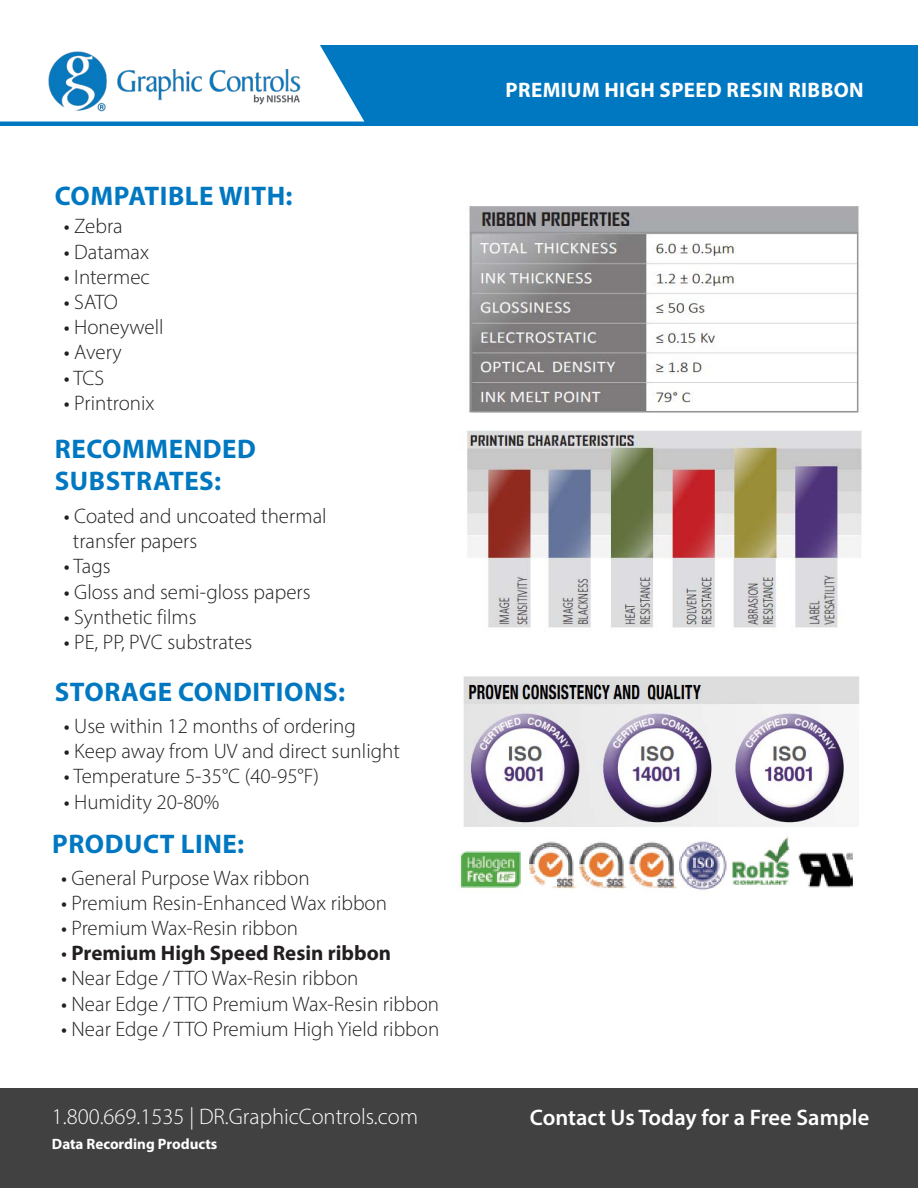
<style>
.page{position:relative;width:918px;height:1188px;background:#fff}
.page>*{position:absolute;margin:0;border:0;box-sizing:border-box;transform-origin:0 0}
.t1{font:700 27px/32.4px "Myriad Pro";letter-spacing:.02em;color:#0078c1}
.t2{font:300 22.5px "Myriad Pro";color:#fff}
.t3{font:600 22.5px "Myriad Pro";color:#fff}
.t4{font:300 21px/25.2px "Myriad Pro";color:#231f20}
.t5{font:700 21px "Myriad Pro";letter-spacing:.02em;color:#fff}
.t6{font:700 15px "Myriad Pro";color:#fff}
.s1{font-weight:900}
.s2{font-weight:700}
</style>
<div class="page">
<div style="left:320px;top:45px;width:598px;height:77px;background:#0078c1"></div>
<hr style="left:0;top:122px;width:918px;height:4px;background:#0078c1">
<div style="left:0;top:1089px;width:918px;height:99px;background:#414142"></div>
<img style="left:460px;top:837px;width:393px;height:54px">
<img style="left:463px;top:676px;width:396px;height:151px">
<img style="left:39px;top:51px;width:270px;height:71px">
<img style="left:467px;top:206px;width:395px;height:422px">
<p class="t1" style="left:55px;top:178px;width:239px">COMPATIBLE WITH:</p>
<p class="t4" style="left:64px;top:214px;width:101px"><span class="s1">·</span> Zebra<br><span class="s1">·</span> Datamax<br><span class="s1">·</span> Intermec<br><span class="s1">·</span> SATO<br><span class="s1">·</span> Honeywell <span class="s1">·</span> Avery<br><span class="s1">·</span> TCS<br><span class="s1">·</span> Printronix</p>
<p class="t1" style="left:55px;top:432px;width:203px">RECOMMENDED<br>SUBSTRATES:</p>
<p class="t4" style="left:64px;top:503px;width:264px"><span class="s1">·</span> Coated and uncoated thermal</p>
<p class="t4" style="left:73px;top:528px;width:126px">transfer papers</p>
<p class="t4" style="left:64px;top:554px;width:48px"><span class="s1">·</span> Tags</p>
<p class="t4" style="left:64px;top:579px;width:248px"><span class="s1">·</span> Gloss and semi-gloss papers</p>
<p class="t4" style="left:64px;top:604px;width:134px"><span class="s1">·</span> Synthetic films</p>
<p class="t4" style="left:64px;top:629px;width:190px"><span class="s1">·</span> PE, PP, PVC substrates</p>
<p class="t1" style="left:55px;top:675px;width:292px">STORAGE CONDITIONS:</p>
<p class="t4" style="left:64px;top:713px;width:338px"><span class="s1">·</span> Use within 12 months of ordering<br><span class="s1">·</span> Keep away from UV and direct sunlight <span class="s1">·</span> Temperature 5-35°C (40-95°F)<br><span class="s1">·</span> Humidity 20-80%</p>
<p class="t1" style="left:52px;top:827px;width:194px">PRODUCT LINE:</p>
<p class="t4" style="left:61px;top:865px;width:380px"><span class="s1">·</span> General Purpose Wax ribbon<br><span class="s1">·</span> Premium Resin-Enhanced Wax ribbon<br><span class="s1">·</span> Premium Wax-Resin ribbon<br><span class="s1">·</span> <span class="s2">Premium High Speed Resin ribbon<br></span><span class="s1">·</span> Near Edge / TTO Wax-Resin ribbon<br><span class="s1">·</span> Near Edge / TTO Premium Wax-Resin ribbon <span class="s1">·</span> Near Edge / TTO Premium High Yield ribbon</p>
<p class="t2" style="left:52px;top:1103px;width:368px">1.800.669.1535 | DR.GraphicControls.com</p>
<p class="t6" style="left:52px;top:1134px;width:167px">Data Recording Products</p>
<p class="t5" style="left:506px;top:76px;width:360px">PREMIUM HIGH SPEED RESIN RIBBON</p>
<p class="t3" style="left:530px;top:1103px;width:341px">Contact Us Today for a Free Sample</p>
</div>
